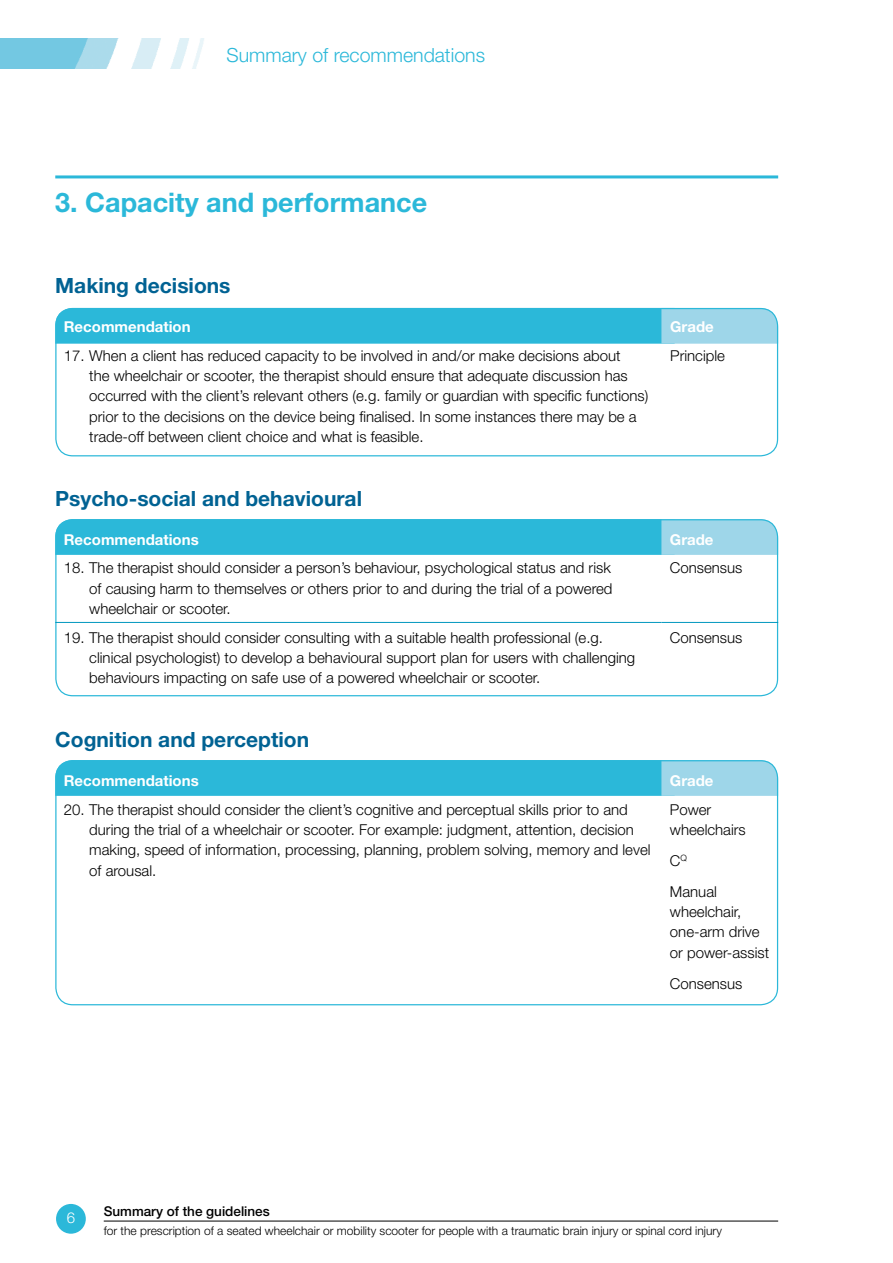
<style>
.page{position:relative;width:893px;height:1263px;background:#fff}
.page>*{position:absolute;margin:0;border:0;box-sizing:border-box;transform-origin:0 0}
.t1{font:700 27px "Helvetica Neue";color:#2bb8d9}
.t2{font:700 21px "Helvetica Neue";color:#006293}
.t3{font:300 19.5px "Helvetica Neue";color:#2bb8d9}
.t4{font:300 15px/20.2px "Helvetica Neue";color:#000}
.t5{font:700 15px "Helvetica Neue";color:#fff}
.t6{font:300 15px "Helvetica Neue";color:#fff}
.t7{font:500 13.5px "Helvetica Neue";color:#000}
.t8{font:300 12px "Helvetica Neue";color:#000}
</style>
<div class="page">
<img style="left:0;top:38px;width:204px;height:30px">
<svg style="left:55px;top:308px;width:723px;height:36px;background:#3fbddc"></svg>
<svg style="left:55px;top:519px;width:723px;height:36px;background:#3ebddb"></svg>
<svg style="left:55px;top:760px;width:723px;height:36px;background:#3ebddb"></svg>
<div style="left:55px;top:308px;width:723px;height:148px;border:1px solid #2bb8d9;border-radius:17px"></div>
<div style="left:55px;top:519px;width:723px;height:177px;border:1px solid #2bb8d9;border-radius:17px"></div>
<div style="left:55px;top:760px;width:723px;height:245px;border:1px solid #2bb8d9;border-radius:17px"></div>
<hr style="left:104px;top:1221px;width:674px;height:1px;background:#000">
<div style="left:56px;top:1204px;width:30px;height:30px;background:#2bb8d9;border-radius:50%"></div>
<hr style="left:55px;top:175px;width:723px;height:3px;background:#2bb8d9">
<hr style="left:55px;top:622px;width:606px;height:1px;background:#0097be">
<hr style="left:661px;top:622px;width:117px;height:1px;background:#0097be">
<h3 class="t3" style="left:226px;top:43px;width:260px">Summary of recommendations</h3>
<h1 class="t1" style="left:55px;top:186px;width:373px">3. Capacity and performance</h1>
<h2 class="t2" style="left:55px;top:272px;width:177px">Making decisions</h2>
<p class="t5" style="left:64px;top:317px;width:128px">Recommendation</p>
<p class="t5" style="left:670px;top:317px;width:45px">Grade</p>
<p class="t4" style="left:89px;top:345px;width:561px;text-indent:-26px">17. When a client has reduced capacity to be involved in and/or make decisions about<br>the wheelchair or scooter, the therapist should ensure that adequate discussion has occurred with the client’s relevant others (e.g. family or guardian with specific functions) prior to the decisions on the device being finalised. In some instances there may be a trade-off between client choice and what is feasible.</p>
<p class="t4" style="left:670px;top:345px;width:56px">Principle</p>
<h2 class="t2" style="left:55px;top:485px;width:308px">Psycho-social and behavioural</h2>
<p class="t5" style="left:64px;top:530px;width:136px">Recommendations</p>
<p class="t5" style="left:670px;top:530px;width:45px">Grade</p>
<p class="t4" style="left:89px;top:558px;width:525px;text-align:justify;text-indent:-26px">18. The therapist should consider a person’s behaviour, psychological status and risk of causing harm to themselves or others prior to and during the trial of a powered wheelchair or scooter.</p>
<p class="t4" style="left:670px;top:558px;width:74px">Consensus</p>
<p class="t4" style="left:89px;top:627px;width:547px;text-indent:-26px">19. The therapist should consider consulting with a suitable health professional (e.g. clinical psychologist) to develop a behavioural support plan for users with challenging behaviours impacting on safe use of a powered wheelchair or scooter.</p>
<p class="t4" style="left:670px;top:627px;width:74px">Consensus</p>
<h2 class="t2" style="left:55px;top:727px;width:255px">Cognition and perception</h2>
<p class="t5" style="left:64px;top:771px;width:136px">Recommendations</p>
<p class="t5" style="left:670px;top:771px;width:45px">Grade</p>
<p class="t4" style="left:89px;top:799px;width:563px;text-indent:-26px">20. The therapist should consider the client’s cognitive and perceptual skills prior to and during the trial of a wheelchair or scooter. For example: judgment, attention, decision making, speed of information, processing, planning, problem solving, memory and level of arousal.</p>
<p class="t4" style="left:670px;top:799px;width:77px">Power wheelchairs</p>
<p class="t4" style="left:670px;top:845px;width:48px;line-height:30.9px">C<sup>Q<br></sup>Manual</p>
<p class="t4" style="left:670px;top:901px;width:101px">wheelchair, one-arm drive or power-assist</p>
<p class="t4" style="left:670px;top:973px;width:74px">Consensus</p>
<p class="t6" style="left:67px;top:1209px;width:10px">6</p>
<p class="t7" style="left:104px;top:1203px;width:168px">Summary of the guidelines</p>
<p class="t8" style="left:104px;top:1224px;width:620px">for the prescription of a seated wheelchair or mobility scooter for people with a traumatic brain injury or spinal cord injury</p>
</div>
